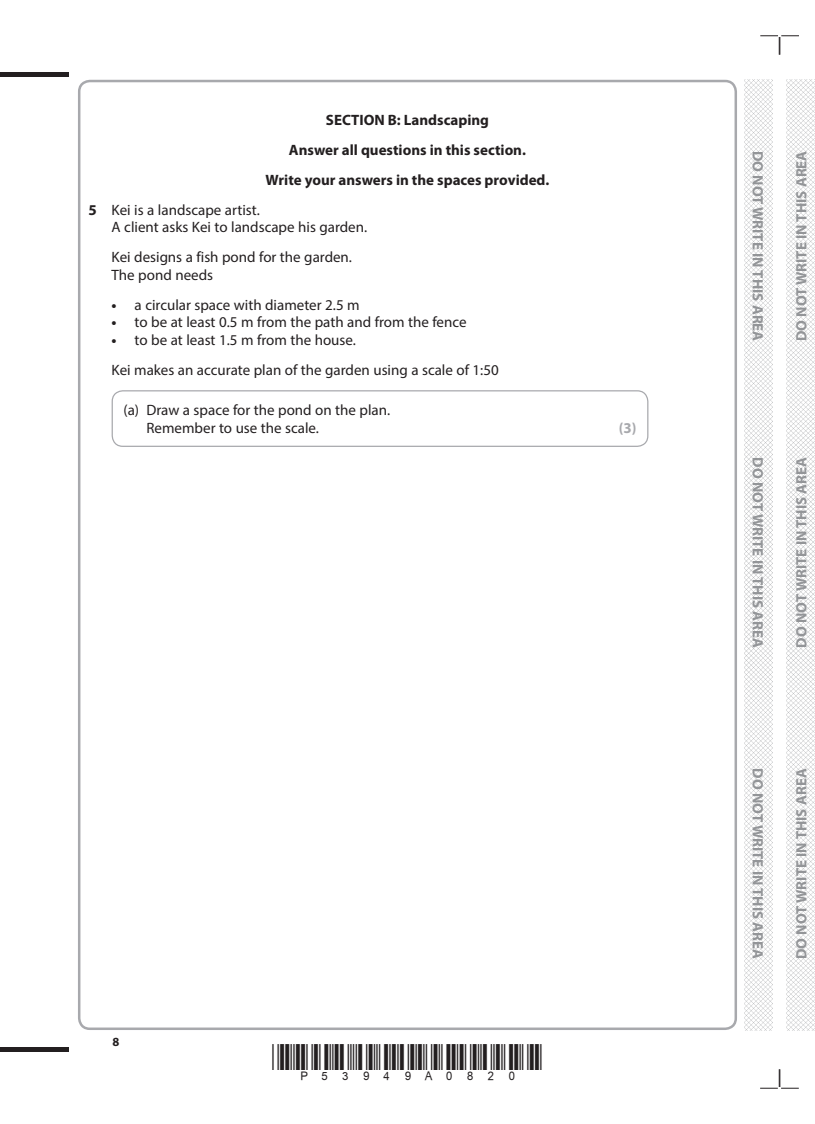
<style>
.page{position:relative;width:815px;height:1124px;background:#fff}
.page>*{position:absolute;margin:0;border:0;box-sizing:border-box;transform-origin:0 0}
.t1{font:15px/17.5px "Myriad Pro";color:#231f20}
.t2{font:700 15px "Myriad Pro";color:#939598}
.t3{font:700 15px/30px "Myriad Pro";color:#231f20;text-align:center}
.t4{font:700 15px "Myriad Pro";color:#a8a9ad}
.t5{font:700 12.5px "Myriad Pro";color:#231f20}
.s1{font-weight:700}
</style>
<div class="page">
<div style="left:0;top:72px;width:69px;height:5px;background:#231f20"></div>
<hr style="left:0;top:1047px;width:69px;height:4px;background:#231f20">
<svg style="left:760px;top:35px;width:39px;height:20px"></svg>
<svg style="left:760px;top:1069px;width:39px;height:19px"></svg>
<img style="left:744px;top:80px;width:28px;height:949px">
<img style="left:787px;top:80px;width:28px;height:949px">
<div style="left:112px;top:390px;width:536px;height:57px;border:1px solid #a8a9ad;border-radius:11px"></div>
<p class="t3" style="left:266px;top:104px;width:285px">SECTION B: Landscaping<br>Answer all questions in this section.<br>Write your answers in the spaces provided.</p>
<p class="t1" style="left:112px;top:201px;width:257px;text-indent:-23px"><span class="s1">5</span> Kei is a landscape artist.<br>A client asks Kei to landscape his garden.</p>
<p class="t1" style="left:112px;top:248px;width:242px">Kei designs a fish pond for the garden.<br>The pond needs</p>
<p class="t1" style="left:112px;top:295px;width:250px"><span class="s1">•</span> a circular space with diameter 2.5 m</p>
<p class="t1" style="left:112px;top:313px;width:357px"><span class="s1">•</span> to be at least 0.5 m from the path and from the fence</p>
<p class="t1" style="left:112px;top:324px;width:389px;line-height:30px"><span class="s1">•</span> to be at least 1.5 m from the house.<br>Kei makes an accurate plan of the garden using a scale of 1:50</p>
<p class="t1" style="left:146px;top:400px;width:245px;line-height:18px;text-indent:-23px">(a) Draw a space for the pond on the plan.<br>Remember to use the scale.</p>
<p class="t4" style="left:619px;top:417px;width:19px">(3)</p>
<p class="t5" style="left:112px;top:1033px;width:8px">8</p>
<p class="t2" style="left:767px;top:151px;width:192px;rotate:90deg">DO NOT WRITE IN THIS AREA</p>
<p class="t2" style="left:792px;top:341px;width:192px;rotate:-90deg">DO NOT WRITE IN THIS AREA</p>
<p class="t2" style="left:767px;top:457px;width:192px;rotate:90deg">DO NOT WRITE IN THIS AREA</p>
<p class="t2" style="left:792px;top:647px;width:192px;rotate:-90deg">DO NOT WRITE IN THIS AREA</p>
<p class="t2" style="left:767px;top:768px;width:192px;rotate:90deg">DO NOT WRITE IN THIS AREA</p>
<p class="t2" style="left:792px;top:958px;width:192px;rotate:-90deg">DO NOT WRITE IN THIS AREA</p>
</div>
